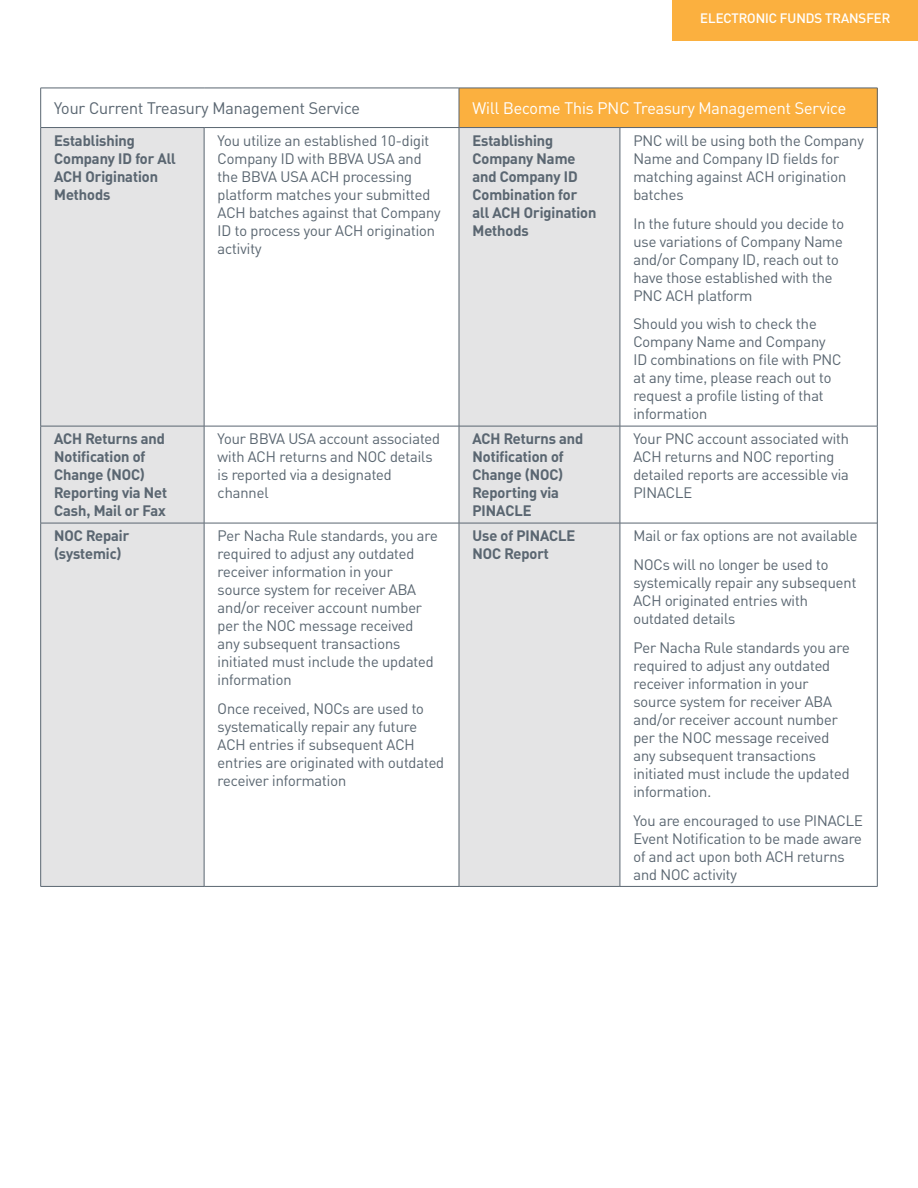
<style>
.page{position:relative;width:918px;height:1188px;background:#fff}
.page>*{position:absolute;margin:0;border:0;box-sizing:border-box;transform-origin:0 0}
.Table_Column_Heading{font:16.5px "PNC Brand";color:#fff}
.Table_Column_Headlin{font:16.5px "PNC Brand";color:#5a6671}
.Table_Row_body{font:15px/18px "PNC Brand";color:#5a6671}
.Table_Row_Heading{font:700 15px/18px "PNC Brand";color:#5a6671}
.section_marker_4_non{font:500 13.5px "PNC Brand";color:#fff}
</style>
<div class="page">
<div style="left:459px;top:88px;width:418px;height:40px;background:#fbb03f"></div>
<svg style="left:41px;top:128px;width:579px;height:758px;fill:#e4e4e5"></svg>
<hr style="left:40px;top:426px;width:164px;height:1px;background:#5a6671">
<hr style="left:204px;top:426px;width:255px;height:1px;background:#5a6671">
<hr style="left:459px;top:426px;width:161px;height:1px;background:#5a6671">
<hr style="left:620px;top:426px;width:258px;height:1px;background:#5a6671">
<hr style="left:459px;top:88px;width:161px;height:1px;background:#5a6671">
<hr style="left:459px;top:88px;width:1px;height:39px;background:#5a6671">
<hr style="left:620px;top:88px;width:258px;height:1px;background:#5a6671">
<hr style="left:877px;top:88px;width:1px;height:39px;background:#5a6671">
<hr style="left:459px;top:127px;width:161px;height:1px;background:#5a6671">
<hr style="left:620px;top:127px;width:258px;height:1px;background:#5a6671">
<hr style="left:459px;top:523px;width:161px;height:1px;background:#5a6671">
<hr style="left:620px;top:523px;width:257px;height:1px;background:#5a6671">
<hr style="left:459px;top:886px;width:161px;height:1px;background:#5a6671">
<hr style="left:620px;top:886px;width:258px;height:1px;background:#5a6671">
<hr style="left:40px;top:127px;width:164px;height:1px;background:#5a6671">
<hr style="left:40px;top:128px;width:1px;height:298px;background:#5a6671">
<hr style="left:40px;top:426px;width:1px;height:97px;background:#5a6671">
<hr style="left:40px;top:523px;width:1px;height:363px;background:#5a6671">
<hr style="left:204px;top:127px;width:255px;height:1px;background:#5a6671">
<hr style="left:204px;top:128px;width:1px;height:298px;background:#5a6671">
<hr style="left:459px;top:128px;width:1px;height:298px;background:#5a6671">
<hr style="left:204px;top:426px;width:1px;height:97px;background:#5a6671">
<hr style="left:459px;top:426px;width:1px;height:97px;background:#5a6671">
<hr style="left:204px;top:523px;width:1px;height:363px;background:#5a6671">
<hr style="left:459px;top:523px;width:1px;height:363px;background:#5a6671">
<hr style="left:620px;top:128px;width:1px;height:298px;background:#5a6671">
<hr style="left:877px;top:128px;width:1px;height:298px;background:#5a6671">
<hr style="left:620px;top:426px;width:1px;height:97px;background:#5a6671">
<hr style="left:877px;top:426px;width:1px;height:97px;background:#5a6671">
<hr style="left:620px;top:523px;width:1px;height:363px;background:#5a6671">
<hr style="left:877px;top:523px;width:1px;height:363px;background:#5a6671">
<hr style="left:40px;top:88px;width:164px;height:1px;background:#5a6671">
<hr style="left:40px;top:88px;width:1px;height:39px;background:#5a6671">
<hr style="left:204px;top:88px;width:255px;height:1px;background:#5a6671">
<hr style="left:40px;top:523px;width:164px;height:1px;background:#5a6671">
<hr style="left:204px;top:523px;width:255px;height:1px;background:#5a6671">
<hr style="left:40px;top:886px;width:164px;height:1px;background:#5a6671">
<hr style="left:204px;top:886px;width:255px;height:1px;background:#5a6671">
<div style="left:673px;top:0;width:245px;height:40px;background:#fbb03f"></div>
<p class="section_marker_4_non" style="left:700px;top:9px;width:192px">ELECTRONIC FUNDS TRANSFER</p>
<p class="Table_Column_Headlin" style="left:54px;top:98px;width:307px">Your Current Treasury Management Service</p>
<p class="Table_Column_Heading" style="left:472px;top:98px;width:375px">Will Become This PNC Treasury Management Service</p>
<p class="Table_Row_Heading" style="left:54px;top:131px;width:123px">Establishing<br>Company ID for All<br>ACH Origination<br>Methods</p>
<p class="Table_Row_body" style="left:218px;top:131px;width:225px">You utilize an established 10-digit<br>Company ID with BBVA USA and the BBVA USA ACH processing platform matches your submitted<br>ACH batches against that Company<br>ID to process your ACH origination activity</p>
<p class="Table_Row_Heading" style="left:473px;top:131px;width:125px">Establishing<br>Company Name and Company ID<br>Combination for all ACH Origination<br>Methods</p>
<p class="Table_Row_body" style="left:633px;top:131px;width:232px">PNC will be using both the Company<br>Name and Company ID fields for matching against ACH origination batches</p>
<p class="Table_Row_body" style="left:633px;top:214px;width:212px">In the future should you decide to use variations of Company Name and/or Company ID, reach out to have those established with the<br>PNC ACH platform</p>
<p class="Table_Row_body" style="left:633px;top:315px;width:210px">Should you wish to check the<br>Company Name and Company<br>ID combinations on file with PNC at any time, please reach out to request a profile listing of that information</p>
<p class="Table_Row_Heading" style="left:54px;top:429px;width:114px">ACH Returns and<br>Notification of<br>Change (NOC)<br>Reporting via Net<br>Cash, Mail or Fax</p>
<p class="Table_Row_body" style="left:218px;top:430px;width:224px">Your BBVA USA account associated with ACH returns and NOC details is reported via a designated channel</p>
<p class="Table_Row_Heading" style="left:473px;top:429px;width:112px">ACH Returns and<br>Notification of<br>Change (NOC)<br>Reporting via<br>PINACLE</p>
<p class="Table_Row_body" style="left:633px;top:430px;width:217px">Your PNC account associated with<br>ACH returns and NOC reporting detailed reports are accessible via<br>PINACLE</p>
<p class="Table_Row_Heading" style="left:54px;top:526px;width:77px">NOC Repair (systemic)</p>
<p class="Table_Row_body" style="left:218px;top:527px;width:222px">Per Nacha Rule standards, you are required to adjust any outdated receiver information in your source system for receiver ABA and/or receiver account number per the NOC message received any subsequent transactions initiated must include the updated information</p>
<p class="Table_Row_body" style="left:218px;top:699px;width:228px">Once received, NOCs are used to systematically repair any future<br>ACH entries if subsequent ACH entries are originated with outdated receiver information</p>
<p class="Table_Row_Heading" style="left:473px;top:526px;width:104px">Use of PINACLE<br>NOC Report</p>
<p class="Table_Row_body" style="left:633px;top:527px;width:226px">Mail or fax options are not available</p>
<p class="Table_Row_body" style="left:633px;top:555px;width:224px">NOCs will no longer be used to systemically repair any subsequent<br>ACH originated entries with outdated details</p>
<p class="Table_Row_body" style="left:633px;top:638px;width:218px">Per Nacha Rule standards you are required to adjust any outdated receiver information in your source system for receiver ABA and/or receiver account number per the NOC message received any subsequent transactions initiated must include the updated information.</p>
<p class="Table_Row_body" style="left:633px;top:811px;width:231px">You are encouraged to use PINACLE<br>Event Notification to be made aware of and act upon both ACH returns and NOC activity</p>
</div>
